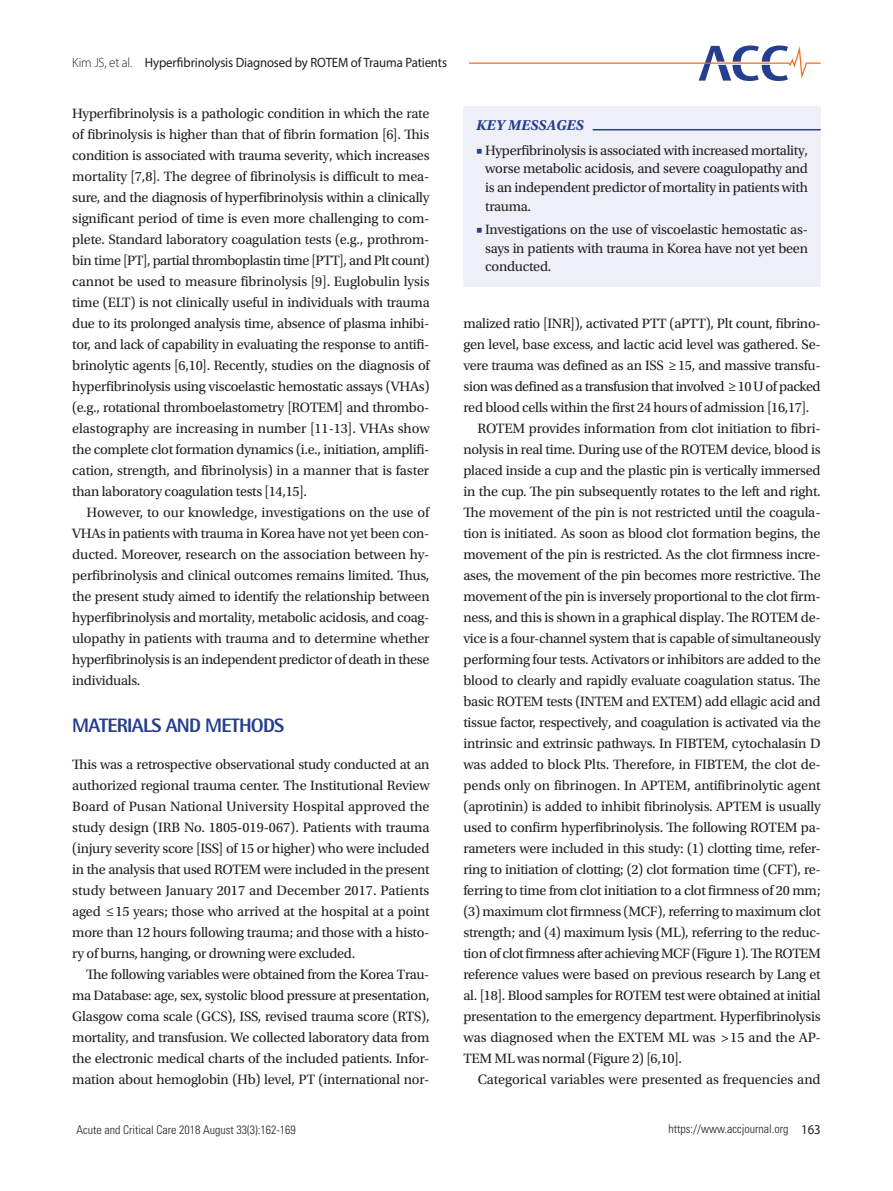
<style>
.page{position:relative;width:893px;height:1191px;background:#fff}
.page>*{position:absolute;margin:0;border:0;box-sizing:border-box;transform-origin:0 0}
.대제목{font:800 19.5px "Rotis Semi Sans Std";letter-spacing:-.04em;color:#253f8e}
.본문{font:italic 700 15px "Utopia Std";letter-spacing:.005em;color:#253f8e}
.본문-2{font:14.25px/21px "Utopia Std";letter-spacing:-.02em;color:#231f20;text-align:justify}
.t1{font:13.5px "Myriad Pro";letter-spacing:-.01em;color:#231f20;scale:.95 1}
.doi{font:300 condensed 12px "Univers LT Std";color:#231f20}
.하시라_제목{font:300 condensed 12px "Univers LT Std";color:#231f20}
.s1{font-weight:300}
.s2{color:#253f8e}
.s3{font-family:"Myriad Pro";font-weight:400;font-stretch:normal;font-size:13.5px}
</style>
<div class="page">
<svg style="left:469px;top:45px;width:352px;height:36px"></svg>
<div style="left:463px;top:106px;width:358px;height:180px;background:#eff0f7"></div>
<hr style="left:593px;top:129px;width:228px;height:1px;background:#253f8e">
<p class="t1" style="left:72px;top:54px;width:396px"><span class="s1">Kim JS, et al.</span> Hyperfibrinolysis Diagnosed by ROTEM of Trauma Patients</p>
<p class="본문-2" style="left:72px;top:103px;width:359px">Hyperfibrinolysis is a pathologic condition in which the rate of fibrinolysis is higher than that of fibrin formation [6]. This condition is associated with trauma severity, which increases mortality [7,8]. The degree of fibrinolysis is difficult to mea&shy;sure, and the diagnosis of hyperfibrinolysis within a clinically significant period of time is even more challenging to com&shy;plete. Standard laboratory coagulation tests (e.g., prothrom&shy;bin time [PT], partial thromboplastin time [PTT], and Plt count) cannot be used to measure fibrinolysis [9]. Euglobulin lysis time (ELT) is not clinically useful in individuals with trauma due to its prolonged analysis time, absence of plasma inhibi&shy;tor, and lack of capability in evaluating the response to antifi&shy;brinolytic agents [6,10]. Recently, studies on the diagnosis of hyperfibrinolysis using viscoelastic hemostatic assays (VHAs) (e.g., rotational thromboelastometry [ROTEM] and thrombo&shy;elastography are increasing in number [11-13]. VHAs show the complete clot formation dynamics (i.e., initiation, amplifi&shy;cation, strength, and fibrinolysis) in a manner that is faster than laboratory coagulation tests [14,15].</p>
<p class="본문-2" style="left:72px;top:502px;width:359px;text-indent:14px">However, to our knowledge, investigations on the use of VHAs in patients with trauma in Korea have not yet been con&shy;ducted. Moreover, research on the association between hy&shy;perfibrinolysis and clinical outcomes remains limited. Thus, the present study aimed to identify the relationship between hyperfibrinolysis and mortality, metabolic acidosis, and coag&shy;ulopathy in patients with trauma and to determine whether hyperfibrinolysis is an independent predictor of death in these individuals.</p>
<p class="대제목" style="left:72px;top:713px;width:214px">MATERIALS AND METHODS</p>
<p class="본문-2" style="left:72px;top:754px;width:359px">This was a retrospective observational study conducted at an authorized regional trauma center. The Institutional Review Board of Pusan National University Hospital approved the study design (IRB No. 1805-019-067). Patients with trauma (injury severity score [ISS] of 15 or higher) who were included in the analysis that used ROTEM were included in the present study between January 2017 and December 2017. Patients aged ≤ 15 years; those who arrived at the hospital at a point more than 12 hours following trauma; and those with a histo&shy;ry of burns, hanging, or drowning were excluded.</p>
<p class="본문-2" style="left:72px;top:964px;width:359px;text-indent:14px">The following variables were obtained from the Korea Trau&shy;ma Database: age, sex, systolic blood pressure at presentation, Glasgow coma scale (GCS), ISS, revised trauma score (RTS), mortality, and transfusion. We collected laboratory data from the electronic medical charts of the included patients. Infor&shy;mation about hemoglobin (Hb) level, PT (international nor-</p>
<p class="본문" style="left:476px;top:116px;width:109px">KEY MESSAGES</p>
<p class="본문-2" style="left:485px;top:141px;width:324px;line-height:18.8px;text-indent:-9px"><span class="s2">■</span> Hyperfibrinolysis is associated with increased mortality, worse metabolic acidosis, and severe coagulopathy and is an independent predictor of mortality in patients with trauma.</p>
<p class="본문-2" style="left:485px;top:220px;width:324px;line-height:18.8px;text-indent:-9px"><span class="s2">■</span> Investigations on the use of viscoelastic hemostatic as&shy;says in patients with trauma in Korea have not yet been conducted.</p>
<p class="본문-2" style="left:463px;top:313px;width:359px">malized ratio [INR]), activated PTT (aPTT), Plt count, fibrino&shy;gen level, base excess, and lactic acid level was gathered. Se&shy;vere trauma was defined as an ISS ≥ 15, and massive transfu&shy;sion was defined as a transfusion that involved ≥10 U of packed red blood cells within the first 24 hours of admission [16,17].</p>
<p class="본문-2" style="left:463px;top:418px;width:359px;text-align:left;text-indent:14px">ROTEM provides information from clot initiation to fibri&shy;nolysis in real time. During use of the ROTEM device, blood is placed inside a cup and the plastic pin is vertically immersed in the cup. The pin subsequently rotates to the left and right.<br>The movement of the pin is not restricted until the coagula&shy;tion is initiated. As soon as blood clot formation begins, the movement of the pin is restricted. As the clot firmness incre&shy;ases, the movement of the pin becomes more restrictive. The movement of the pin is inversely proportional to the clot firm&shy;ness, and this is shown in a graphical display. The ROTEM de&shy;vice is a four-channel system that is capable of simultaneously performing four tests. Activators or inhibitors are added to the blood to clearly and rapidly evaluate coagulation status. The basic ROTEM tests (INTEM and EXTEM) add ellagic acid and tissue factor, respectively, and coagulation is activated via the intrinsic and extrinsic pathways. In FIBTEM, cytochalasin D was added to block Plts. Therefore, in FIBTEM, the clot de&shy;pends only on fibrinogen. In APTEM, antifibrinolytic agent (aprotinin) is added to inhibit fibrinolysis. APTEM is usually used to confirm hyperfibrinolysis. The following ROTEM pa&shy;rameters were included in this study: (1) clotting time, refer&shy;ring to initiation of clotting; (2) clot formation time (CFT), re&shy;ferring to time from clot initiation to a clot firmness of 20 mm; (3) maximum clot firmness (MCF), referring to maximum clot strength; and (4) maximum lysis (ML), referring to the reduc&shy;tion of clot firmness after achieving MCF (Figure 1). The ROTEM reference values were based on previous research by Lang et al. [18]. Blood samples for ROTEM test were obtained at initial presentation to the emergency department. Hyperfibrinolysis was diagnosed when the EXTEM ML was &gt;15 and the AP-TEM ML was normal (Figure 2) [6,10].</p>
<p class="본문-2" style="left:478px;top:1069px;width:344px">Categorical variables were presented as frequencies and</p>
<p class="doi" style="left:77px;top:1122px;width:221px">Acute and Critical Care 2018 August 33(3):162-169</p>
<p class="하시라_제목" style="left:668px;top:1121px;width:154px">https://www.accjournal.org <span class="s3">163</span></p>
</div>
